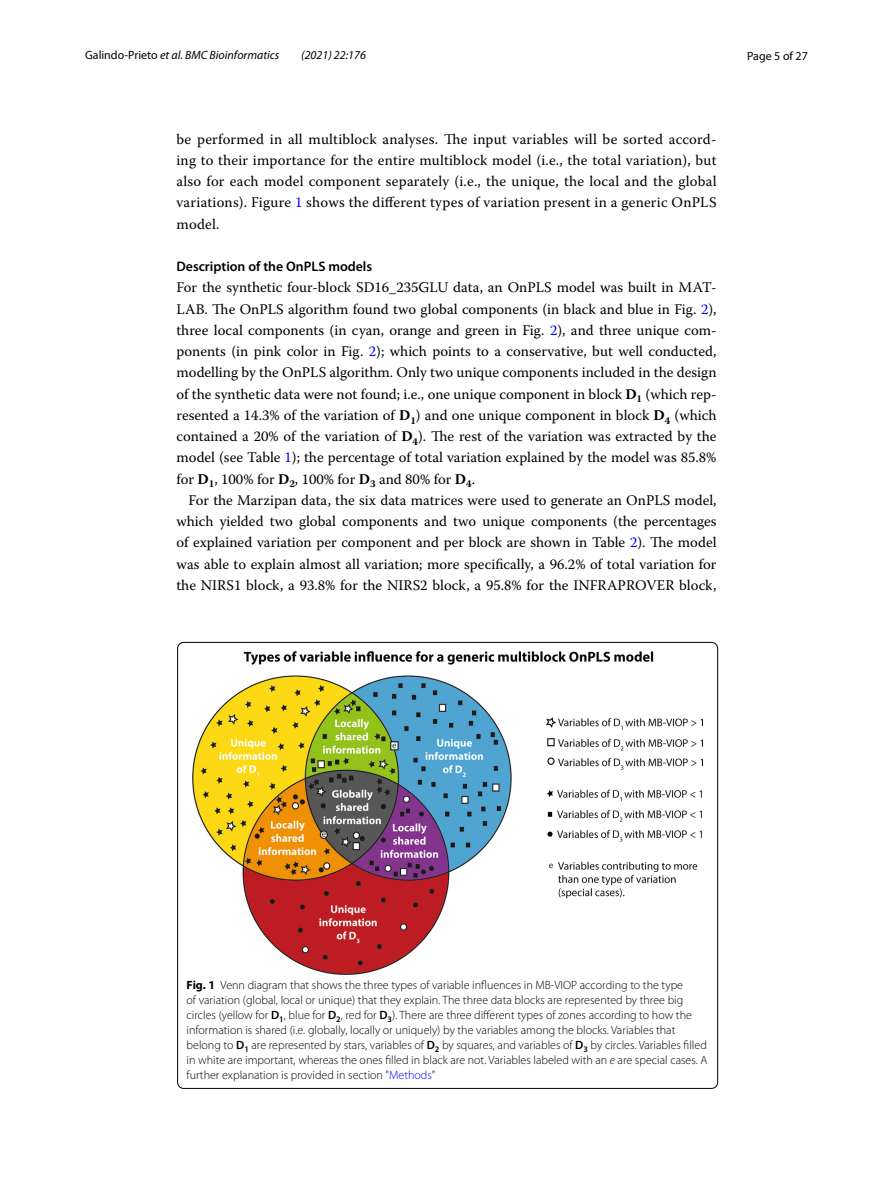
<style>
.page{position:relative;width:893px;height:1187px;background:#fff}
.page>*{position:absolute;margin:0;border:0;box-sizing:border-box;transform-origin:0 0}
.t1{font:14.7px/21.1px "Warnock Pro";letter-spacing:.005em;color:#000;text-align:justify}
.t2{font:600 13.8px "Myriad Pro";color:#000}
.t3{font:300 12px/15px "Myriad Pro";color:#000}
.t4{font:italic 12px "Myriad Pro";color:#000}
.t5{font:12px "Myriad Pro";color:#000}
.s1{font-style:normal}
.s2{color:#00f}
.s3{font-weight:700}
.s4{font-weight:600}
.s5{font-style:italic}
</style>
<div class="page">
<img style="left:192px;top:651px;width:511px;height:323px">
<p class="t4" style="left:85px;top:48px;width:196px"><span class="s1">Galindo‑Prieto</span> et al. BMC Bioinformatics</p>
<p class="t4" style="left:301px;top:48px;width:66px">(2021) 22:176</p>
<p class="t5" style="left:747px;top:48px;width:62px">Page 5 of 27</p>
<p class="t1" style="left:176px;top:128px;width:542px">be performed in all multiblock analyses. The input variables will be sorted accord&shy;ing to their importance for the entire multiblock model (i.e., the total variation), but also for each model component separately (i.e., the unique, the local and the global variations). Figure <span class="s2">1</span> shows the different types of variation present in a generic OnPLS model.</p>
<p class="t2" style="left:176px;top:258px;width:197px">Description of the OnPLS models</p>
<p class="t1" style="left:176px;top:277px;width:542px">For the synthetic four-block SD16_235GLU data, an OnPLS model was built in MAT-LAB. The OnPLS algorithm found two global components (in black and blue in Fig. <span class="s2">2</span>), three local components (in cyan, orange and green in Fig. <span class="s2">2</span>), and three unique com&shy;ponents (in pink color in Fig. <span class="s2">2</span>); which points to a conservative, but well conducted, modelling by the OnPLS algorithm. Only two unique components included in the design of the synthetic data were not found; i.e., one unique component in block <span class="s3">D</span><sub>1</sub> (which rep&shy;resented a 14.3% of the variation of <span class="s3">D</span><sub>1</sub>) and one unique component in block <span class="s3">D</span><sub>4</sub> (which contained a 20% of the variation of <span class="s3">D</span><sub>4</sub>). The rest of the variation was extracted by the model (see Table <span class="s2">1</span>); the percentage of total variation explained by the model was 85.8% for <span class="s3">D</span><sub>1</sub>, 100% for <span class="s3">D</span><sub>2</sub>, 100% for <span class="s3">D</span><sub>3</sub> and 80% for <span class="s3">D</span><sub>4</sub>.</p>
<p class="t1" style="left:176px;top:489px;width:542px;text-indent:12px">For the Marzipan data, the six data matrices were used to generate an OnPLS model, which yielded two global components and two unique components (the percentages of explained variation per component and per block are shown in Table <span class="s2">2</span>). The model was able to explain almost all variation; more specifically, a 96.2% of total variation for the NIRS1 block, a 93.8% for the NIRS2 block, a 95.8% for the INFRAPROVER block,</p>
<p class="t3" style="left:187px;top:977px;width:522px"><span class="s3">Fig. 1</span> Venn diagram that shows the three types of variable influences in MB-VIOP according to the type<br>of variation (global, local or unique) that they explain. The three data blocks are represented by three big circles (yellow for <span class="s4">D</span><sub>1</sub>, blue for <span class="s4">D</span><sub>2</sub>, red for <span class="s4">D</span><sub>3</sub>). There are three different types of zones according to how the information is shared (i.e. globally, locally or uniquely) by the variables among the blocks. Variables that belong to <span class="s4">D</span><sub>1</sub> are represented by stars, variables of <span class="s4">D</span><sub>2</sub> by squares, and variables of <span class="s4">D</span><sub>3</sub> by circles. Variables filled in white are important, whereas the ones filled in black are not. Variables labeled with an <span class="s5">e</span> are special cases. A further explanation is provided in section "<span class="s2">Methods</span>"</p>
</div>
